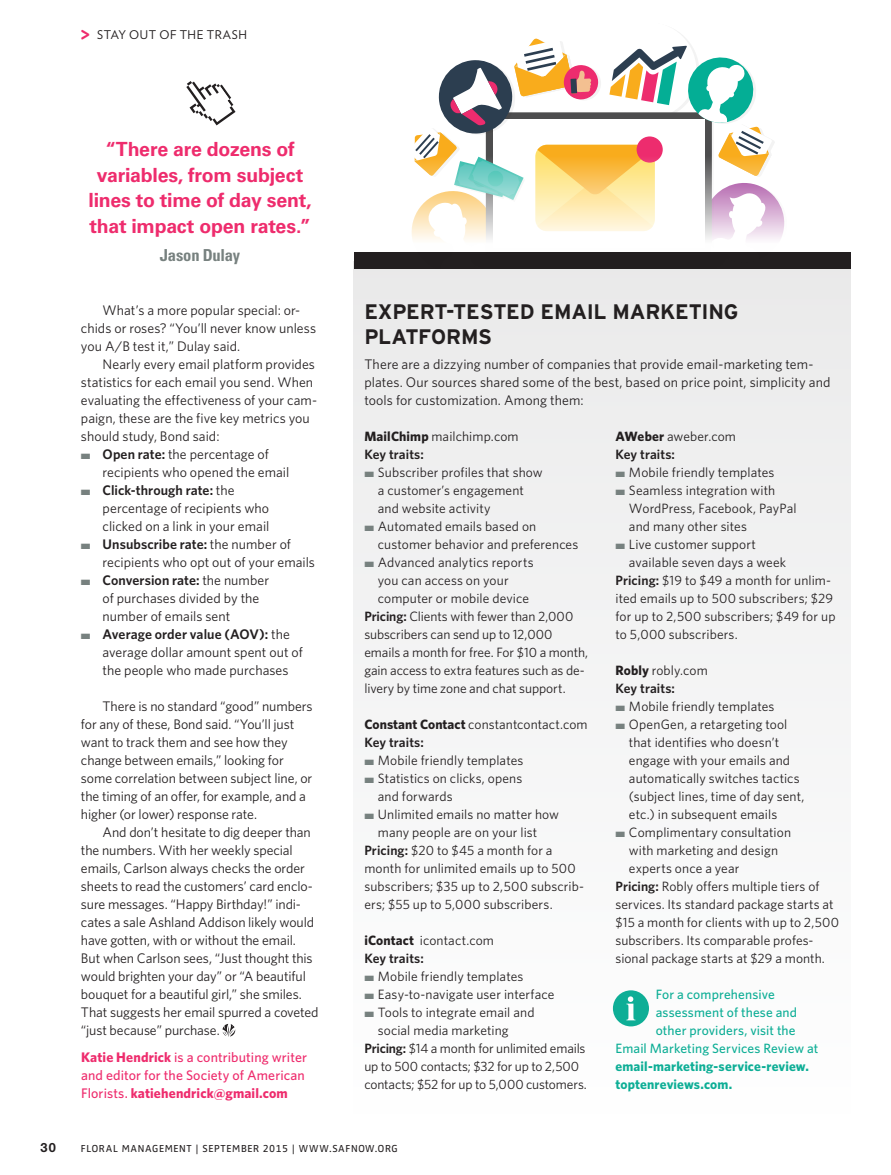
<style>
.page{position:relative;width:891px;height:1175px;background:#fff}
.page>*{position:absolute;margin:0;border:0;box-sizing:border-box;transform-origin:0 0}
.t1{font:700 21px "Interstate";letter-spacing:-.015em;color:#231f20}
.t2{font:700 19.5px/25.5px "Univers";letter-spacing:-.01em;color:#ee2c6d;text-align:center}
.t3{font:700 condensed 16.5px "Univers";letter-spacing:-.01em;color:#77817f}
.t4{font:13.8px/18px "Whitney";letter-spacing:-.005em;color:#231f20}
.t5{font:500 13.8px/18px "Whitney";letter-spacing:.005em;color:#ee2c6d}
.t6{font:13.5px/18px "Whitney";letter-spacing:.005em;color:#231f20}
.t7{font:500 13.5px "Whitney";letter-spacing:.01em;color:#0eae96}
.t8{font:700 13.5px/18px "Whitney";letter-spacing:.01em;color:#0eae96}
.t9{font:13.5px "Whitney";letter-spacing:-.015em;color:#231f20}
.t10{font:600 13.5px/18px "Whitney";letter-spacing:.005em;color:#231f20}
.t11{font:700 12.75px "Helvetica Neue";color:#231f20}
.t12{font:12px "Verlag";letter-spacing:.045em;color:#231f20}
.t13{font:10.5px "Zwo";letter-spacing:.055em;color:#231f20}
.s1{font-family:"Helvetica Rounded";font-weight:900;font-size:18.75px;color:#ee2c6d}
.s2{color:#77817f}
.s3{font-weight:600}
.s4{font-weight:700}
.s5{font-weight:400}
</style>
<div class="page">
<div style="left:354px;top:261px;width:496px;height:855px;background:#f4f4f5"></div>
<svg style="left:223px;top:1024px;width:12px;height:12px"></svg>
<svg style="left:186px;top:81px;width:50px;height:44px"></svg>
<div style="left:613px;top:990px;width:36px;height:36px;background:#0eae96;border-radius:50%"></div>
<svg style="left:626px;top:996px;width:9px;height:24px"></svg>
<div style="left:354px;top:252px;width:496px;height:16px;background:#231f20"></div>
<svg style="left:406px;top:33px;width:383px;height:246px"></svg>
<p class="t12" style="left:81px;top:28px;width:167px"><span class="s1">&gt;</span> STAY OUT OF THE TRASH</p>
<h2 class="t2" style="left:88px;top:137px;width:225px">“There are dozens of variables, from subject lines to time of day sent, that impact open rates.”</h2>
<p class="t3" style="left:160px;top:245px;width:82px">Jason Dulay</p>
<p class="t4" style="left:81px;top:301px;width:237px;text-indent:22px">What’s a more popular special: or&shy;chids or roses? “You’ll never know unless you A/B test it,” Dulay said.</p>
<p class="t4" style="left:81px;top:355px;width:238px;text-indent:22px">Nearly every email platform provides statistics for each email you send. When evaluating the effectiveness of your cam&shy;paign, these are the five key metrics you should study, Bond said:</p>
<p class="t4" style="left:103px;top:445px;width:188px;text-indent:-22px"><span class="s2">■</span> <span class="s3">Open rate:</span> the percentage of recipients who opened the email</p>
<p class="t4" style="left:103px;top:481px;width:168px;text-indent:-22px"><span class="s2">■</span> <span class="s3">Click-through rate:</span> the percentage of recipients who clicked on a link in your email</p>
<p class="t4" style="left:103px;top:535px;width:214px;text-indent:-22px"><span class="s2">■</span> <span class="s3">Unsubscribe rate:</span> the number of recipients who opt out of your emails</p>
<p class="t4" style="left:103px;top:571px;width:168px;text-indent:-22px"><span class="s2">■</span> <span class="s3">Conversion rate:</span> the number of purchases divided by the number of emails sent</p>
<p class="t4" style="left:103px;top:625px;width:202px;text-indent:-22px"><span class="s2">■</span> <span class="s3">Average order value (AOV):</span> the average dollar amount spent out of the people who made purchases</p>
<p class="t4" style="left:81px;top:697px;width:233px;text-indent:22px">There is no standard “good” numbers for any of these, Bond said. “You’ll just want to track them and see how they change between emails,” looking for some correlation between subject line, or the timing of an offer, for example, and a higher (or lower) response rate.</p>
<p class="t4" style="left:81px;top:823px;width:239px;text-indent:22px">And don’t hesitate to dig deeper than the numbers. With her weekly special emails, Carlson always checks the order sheets to read the customers’ card enclo&shy;sure messages. “Happy Birthday!” indi&shy;cates a sale Ashland Addison likely would have gotten, with or without the email.<br>But when Carlson sees, “Just thought this would brighten your day” or “A beautiful bouquet for a beautiful girl,” she smiles.<br>That suggests her email spurred a coveted “just because” purchase.</p>
<p class="t5" style="left:81px;top:1048px;width:228px"><span class="s4">Katie Hendrick</span> is a contributing writer and editor for the Society of American<br>Florists. <span class="s4">katiehendrick@gmail.com</span></p>
<h1 class="t1" style="left:364px;top:299px;width:43px">EXPERT</h1>
<h1 class="t1" style="left:446px;top:299px;width:62px">-TESTED</h1>
<h1 class="t1" style="left:541px;top:299px;width:27px">EMAIL</h1>
<h1 class="t1" style="left:613px;top:299px;width:32px">MARKETING</h1>
<h1 class="t1" style="left:364px;top:325px;width:28px">PLAT</h1>
<h1 class="t1" style="left:418px;top:325px;width:29px">FORM</h1>
<h1 class="t1" style="left:478px;top:325px;width:15px">S</h1>
<p class="t4" style="left:364px;top:355px;width:468px">There are a dizzying number of companies that provide email-marketing tem&shy;plates. Our sources shared some of the best, based on price point, simplicity and tools for customization. Among them:</p>
<p class="t6" style="left:364px;top:427px;width:156px"><span class="s4">MailChimp</span> mailchimp.com<br><span class="s3">Key traits:</span></p>
<p class="t6" style="left:378px;top:463px;width:166px;text-indent:-14px"><span class="s2">■</span> Subscriber profiles that show a customer’s engagement and website activity</p>
<p class="t6" style="left:378px;top:517px;width:202px;text-indent:-14px"><span class="s2">■</span> Automated emails based on customer behavior and preferences</p>
<p class="t6" style="left:364px;top:553px;width:171px"><span class="s2">■</span> Advanced analytics reports</p>
<p class="t6" style="left:378px;top:571px;width:132px">you can access on your</p>
<p class="t6" style="left:378px;top:589px;width:153px">computer or mobile device</p>
<p class="t6" style="left:364px;top:607px;width:211px"><span class="s3">Pricing:</span> Clients with fewer than 2,000</p>
<p class="t6" style="left:364px;top:625px;width:190px">subscribers can send up to 12,000</p>
<p class="t6" style="left:364px;top:643px;width:225px">emails a month for free. For $10 a month,</p>
<p class="t6" style="left:364px;top:661px;width:222px">gain access to extra features such as de-</p>
<p class="t6" style="left:364px;top:679px;width:203px">livery by time zone and chat support.</p>
<p class="t6" style="left:364px;top:715px;width:225px"><span class="s4">Constant Contact</span> constantcontact.com<br><span class="s3">Key traits:</span></p>
<p class="t6" style="left:364px;top:751px;width:161px"><span class="s2">■</span> Mobile friendly templates</p>
<p class="t6" style="left:378px;top:769px;width:146px;text-indent:-14px"><span class="s2">■</span> Statistics on clicks, opens and forwards</p>
<p class="t6" style="left:364px;top:805px;width:196px"><span class="s2">■</span> Unlimited emails no matter how</p>
<p class="t6" style="left:378px;top:823px;width:161px">many people are on your list</p>
<p class="t6" style="left:364px;top:841px;width:190px"><span class="s3">Pricing:</span> $20 to $45 a month for a</p>
<p class="t6" style="left:364px;top:859px;width:213px">month for unlimited emails up to 500</p>
<p class="t6" style="left:364px;top:877px;width:221px">subscribers; $35 up to 2,500 subscrib-</p>
<p class="t6" style="left:364px;top:895px;width:190px">ers; $55 up to 5,000 subscribers.</p>
<p class="t6" style="left:364px;top:931px;width:131px"><span class="s4">iContact</span> icontact.com<br><span class="s3">Key traits:</span></p>
<p class="t6" style="left:364px;top:967px;width:161px"><span class="s2">■</span> Mobile friendly templates</p>
<p class="t6" style="left:364px;top:985px;width:192px"><span class="s2">■</span> Easy-to-navigate user interface</p>
<p class="t6" style="left:364px;top:1003px;width:172px"><span class="s2">■</span> Tools to integrate email and</p>
<p class="t6" style="left:378px;top:1021px;width:132px">social media marketing</p>
<p class="t9" style="left:364px;top:1040px;width:223px"><span class="s3">Pricing:</span> $14 a month for unlimited emails</p>
<p class="t6" style="left:364px;top:1057px;width:216px">up to 500 contacts; $32 for up to 2,500</p>
<p class="t6" style="left:364px;top:1075px;width:224px">contacts; $52 for up to 5,000 customers.</p>
<p class="t6" style="left:615px;top:427px;width:122px"><span class="s4">AWeber</span> aweber.com<br><span class="s3">Key traits:</span></p>
<p class="t6" style="left:615px;top:463px;width:161px"><span class="s2">■</span> Mobile friendly templates</p>
<p class="t6" style="left:629px;top:481px;width:169px;text-indent:-14px"><span class="s2">■</span> Seamless integration with<br>WordPress, Facebook, PayPal and many other sites</p>
<p class="t6" style="left:615px;top:535px;width:142px"><span class="s2">■</span> Live customer support</p>
<p class="t6" style="left:629px;top:553px;width:159px">available seven days a week</p>
<p class="t6" style="left:615px;top:571px;width:217px"><span class="s3">Pricing:</span> $19 to $49 a month for unlim-</p>
<p class="t6" style="left:615px;top:589px;width:219px">ited emails up to 500 subscribers; $29</p>
<p class="t6" style="left:615px;top:607px;width:222px">for up to 2,500 subscribers; $49 for up</p>
<p class="t6" style="left:615px;top:625px;width:124px">to 5,000 subscribers.</p>
<p class="t10" style="left:615px;top:661px;width:94px"><span class="s4">Robly</span> <span class="s5">robly.com<br></span>Key traits:</p>
<p class="t6" style="left:615px;top:697px;width:161px"><span class="s2">■</span> Mobile friendly templates</p>
<p class="t6" style="left:629px;top:715px;width:177px;text-indent:-14px"><span class="s2">■</span> OpenGen, a retargeting tool that identifies who doesn’t engage with your emails and automatically switches tactics (subject lines, time of day sent, etc.) in subsequent emails</p>
<p class="t6" style="left:615px;top:823px;width:177px"><span class="s2">■</span> Complimentary consultation</p>
<p class="t6" style="left:629px;top:841px;width:151px">with marketing and design</p>
<p class="t6" style="left:629px;top:859px;width:112px">experts once a year</p>
<p class="t6" style="left:615px;top:877px;width:205px"><span class="s3">Pricing:</span> Robly offers multiple tiers of</p>
<p class="t6" style="left:615px;top:895px;width:220px">services. Its standard package starts at</p>
<p class="t6" style="left:615px;top:913px;width:225px">$15 a month for clients with up to 2,500</p>
<p class="t6" style="left:615px;top:931px;width:199px">subscribers. Its comparable profes-</p>
<p class="t6" style="left:615px;top:949px;width:211px">sional package starts at $29 a month.</p>
<p class="t7" style="left:656px;top:986px;width:121px">For a comprehensive</p>
<p class="t7" style="left:656px;top:1004px;width:143px">assessment of these and</p>
<p class="t7" style="left:656px;top:1022px;width:141px">other providers, visit the</p>
<p class="t7" style="left:615px;top:1040px;width:204px">Email Marketing Services Review at</p>
<p class="t8" style="left:615px;top:1057px;width:195px">email-marketing-service-review. toptenreviews.com.</p>
<p class="t11" style="left:40px;top:1140px;width:17px">30</p>
<p class="t13" style="left:81px;top:1142px;width:318px">FLORAL MANAGEMENT | SEPTEMBER 2015 | WWW.SAFNOW.ORG</p>
</div>
